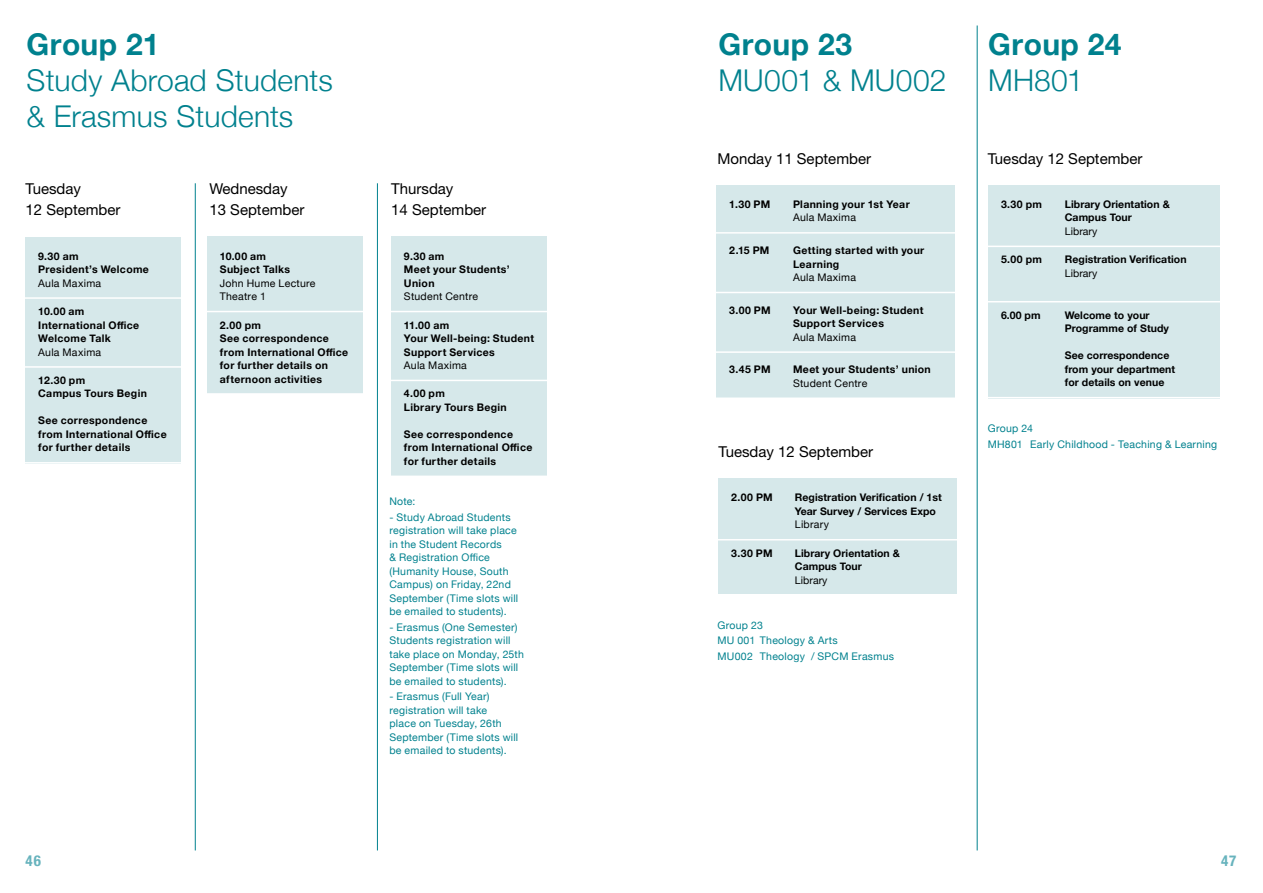
<style>
.page{position:relative;width:1263px;height:893px;background:#fff}
.page>*{position:absolute;margin:0;border:0;box-sizing:border-box;transform-origin:0 0}
.t1{font:300 30px/36px "Helvetica Neue";letter-spacing:.005em;color:#00818e}
.t2{font:700 30px "Helvetica Neue";letter-spacing:.015em;color:#00818e}
.t3{font:15px/21px "Helvetica Neue LT Std";color:#000}
.t4{font:700 condensed 15px "Helvetica Neue LT Std";color:#67b3bd}
.t5{font:700 10.5px/13.5px "Helvetica Neue";letter-spacing:.03em;color:#000}
.t6{font:10.5px/13.5px "Helvetica Neue";letter-spacing:.025em;color:#00818e}
.t7{font:700 10.5px/13.5px "Helvetica Neue";letter-spacing:.005em;color:#000101}
.t8{font:10.5px/13.5px "Helvetica Neue";letter-spacing:.025em;color:#000}
.t9{font:10.5px "Helvetica Neue";letter-spacing:.005em;color:#000101}
.t10{font:10.5px "Helvetica Neue";letter-spacing:.025em;color:#000101}
</style>
<div class="page">
<hr style="left:195px;top:183px;width:1px;height:667px;background:#00818e">
<hr style="left:377px;top:183px;width:1px;height:667px;background:#00818e">
<div style="left:26px;top:237px;width:155px;height:226px;background:#d6e8ea"></div>
<hr style="left:21px;top:297px;width:164px;height:2px;background:#fff">
<hr style="left:21px;top:366px;width:164px;height:2px;background:#fff">
<hr style="left:21px;top:462px;width:164px;height:2px;background:#fff">
<div style="left:391px;top:237px;width:156px;height:240px;background:#d6e8ea"></div>
<hr style="left:387px;top:311px;width:164px;height:1px;background:#fff">
<hr style="left:387px;top:380px;width:164px;height:1px;background:#fff">
<hr style="left:387px;top:476px;width:164px;height:1px;background:#fff">
<div style="left:207px;top:237px;width:156px;height:157px;background:#d6e8ea"></div>
<hr style="left:203px;top:311px;width:164px;height:1px;background:#fff">
<hr style="left:203px;top:393px;width:164px;height:2px;background:#fff">
<hr style="left:977px;top:26px;width:1px;height:824px;background:#00818e">
<div style="left:716px;top:185px;width:239px;height:213px;background:#d6e8ea"></div>
<hr style="left:712px;top:232px;width:247px;height:2px;background:#fff">
<hr style="left:712px;top:292px;width:247px;height:1px;background:#fff">
<hr style="left:712px;top:351px;width:247px;height:2px;background:#fff">
<hr style="left:712px;top:397px;width:247px;height:2px;background:#fff">
<div style="left:718px;top:478px;width:239px;height:116px;background:#d6e8ea"></div>
<hr style="left:714px;top:539px;width:247px;height:1px;background:#fff">
<div style="left:988px;top:185px;width:231px;height:213px;background:#d6e8ea"></div>
<hr style="left:984px;top:246px;width:240px;height:1px;background:#fff">
<hr style="left:984px;top:301px;width:240px;height:1px;background:#fff">
<hr style="left:984px;top:397px;width:240px;height:1px;background:#fff">
<h1 class="t2" style="left:27px;top:21px;width:134px">Group 21</h1>
<h1 class="t1" style="left:27px;top:60px;width:308px">Study Abroad Students &amp; Erasmus Students</h1>
<h2 class="t3" style="left:26px;top:178px;width:97px">Tuesday<br>12 September</h2>
<h2 class="t3" style="left:391px;top:178px;width:97px">Thursday<br>14 September</h2>
<p class="t5" style="left:38px;top:249px;width:112px">9.30 am<br>President’s Welcome</p>
<p class="t8" style="left:38px;top:277px;width:64px">Aula Maxima</p>
<p class="t5" style="left:38px;top:305px;width:102px">10.00 am<br>International Office<br>Welcome Talk</p>
<p class="t8" style="left:38px;top:346px;width:64px">Aula Maxima</p>
<p class="t5" style="left:38px;top:374px;width:110px">12.30 pm<br>Campus Tours Begin</p>
<p class="t5" style="left:38px;top:414px;width:130px">See correspondence from International Office for further details</p>
<h2 class="t3" style="left:209px;top:178px;width:97px">Wednesday<br>13 September</h2>
<p class="t5" style="left:220px;top:249px;width:72px">10.00 am<br>Subject Talks</p>
<p class="t8" style="left:220px;top:277px;width:97px">John Hume Lecture<br>Theatre 1</p>
<p class="t5" style="left:220px;top:318px;width:130px">2.00 pm<br>See correspondence from International Office for further details on afternoon activities</p>
<p class="t5" style="left:404px;top:249px;width:107px">9.30 am<br>Meet your Students’<br>Union</p>
<p class="t8" style="left:404px;top:290px;width:76px">Student Centre</p>
<p class="t5" style="left:404px;top:318px;width:132px">11.00 am<br>Your Well-being: Student<br>Support Services</p>
<p class="t8" style="left:404px;top:359px;width:64px">Aula Maxima</p>
<p class="t5" style="left:404px;top:387px;width:104px">4.00 pm<br>Library Tours Begin</p>
<p class="t5" style="left:404px;top:428px;width:130px">See correspondence from International Office for further details</p>
<h2 class="t4" style="left:26px;top:852px;width:17px">46</h2>
<p class="t6" style="left:389px;top:495px;width:28px">Note:</p>
<p class="t6" style="left:389px;top:511px;width:130px">- Study Abroad Students registration will take place in the Student Records<br>&amp; Registration Office (Humanity House, South<br>Campus) on Friday, 22nd<br>September (Time slots will be emailed to students).</p>
<p class="t6" style="left:389px;top:621px;width:136px">- Erasmus (One Semester)<br>Students registration will take place on Monday, 25th<br>September (Time slots will be emailed to students).</p>
<p class="t6" style="left:389px;top:690px;width:130px">- Erasmus (Full Year) registration will take<br>place on Tuesday, 26th<br>September (Time slots will be emailed to students).</p>
<h1 class="t2" style="left:718px;top:21px;width:135px">Group 23</h1>
<h1 class="t1" style="left:718px;top:60px;width:229px">MU001 &amp; MU002</h1>
<h1 class="t2" style="left:988px;top:21px;width:135px">Group 24</h1>
<h1 class="t1" style="left:988px;top:60px;width:97px">MH801</h1>
<h2 class="t3" style="left:717px;top:148px;width:155px">Monday 11 September</h2>
<h2 class="t3" style="left:988px;top:148px;width:156px">Tuesday 12 September</h2>
<p class="t5" style="left:729px;top:198px;width:42px">1.30 PM</p>
<p class="t5" style="left:793px;top:198px;width:118px">Planning your 1st Year</p>
<p class="t8" style="left:793px;top:212px;width:64px">Aula Maxima</p>
<p class="t5" style="left:729px;top:244px;width:42px">2.15 PM</p>
<p class="t5" style="left:793px;top:244px;width:133px">Getting started with your<br>Learning</p>
<p class="t8" style="left:793px;top:271px;width:64px">Aula Maxima</p>
<p class="t5" style="left:729px;top:304px;width:43px">3.00 PM</p>
<p class="t5" style="left:793px;top:304px;width:132px">Your Well-being: Student<br>Support Services</p>
<p class="t8" style="left:793px;top:331px;width:64px">Aula Maxima</p>
<p class="t5" style="left:729px;top:363px;width:43px">3.45 PM</p>
<p class="t5" style="left:793px;top:363px;width:139px">Meet your Students’ union</p>
<p class="t8" style="left:793px;top:377px;width:76px">Student Centre</p>
<h2 class="t3" style="left:718px;top:441px;width:156px">Tuesday 12 September</h2>
<p class="t5" style="left:731px;top:491px;width:43px">2.00 PM</p>
<p class="t7" style="left:795px;top:491px;width:148px">Registration Verification / 1st<br>Year Survey / Services Expo</p>
<p class="t10" style="left:795px;top:517px;width:36px">Library</p>
<p class="t5" style="left:731px;top:547px;width:43px">3.30 PM</p>
<p class="t7" style="left:795px;top:547px;width:107px">Library Orientation &amp;<br>Campus Tour</p>
<p class="t9" style="left:795px;top:572px;width:34px">Library</p>
<p class="t6" style="left:717px;top:618px;width:178px;line-height:15.6px">Group 23<br>MU 001 Theology &amp; Arts<br>MU002 Theology / SPCM Erasmus</p>
<p class="t5" style="left:1001px;top:198px;width:43px">3.30 pm</p>
<p class="t7" style="left:1065px;top:198px;width:107px">Library Orientation &amp;<br>Campus Tour</p>
<p class="t9" style="left:1065px;top:224px;width:34px">Library</p>
<p class="t5" style="left:1001px;top:253px;width:42px">5.00 pm</p>
<p class="t7" style="left:1065px;top:253px;width:123px">Registration Verification</p>
<p class="t9" style="left:1065px;top:266px;width:34px">Library</p>
<p class="t7" style="left:1001px;top:309px;width:41px">6.00 pm</p>
<p class="t7" style="left:1065px;top:309px;width:106px">Welcome to your<br>Programme of Study</p>
<p class="t7" style="left:1065px;top:349px;width:112px">See correspondence from your department for details on venue</p>
<p class="t6" style="left:988px;top:421px;width:231px;line-height:15.6px">Group 24<br>MH801 Early Childhood - Teaching &amp; Learning</p>
<h2 class="t4" style="left:1221px;top:852px;width:17px">47</h2>
</div>
